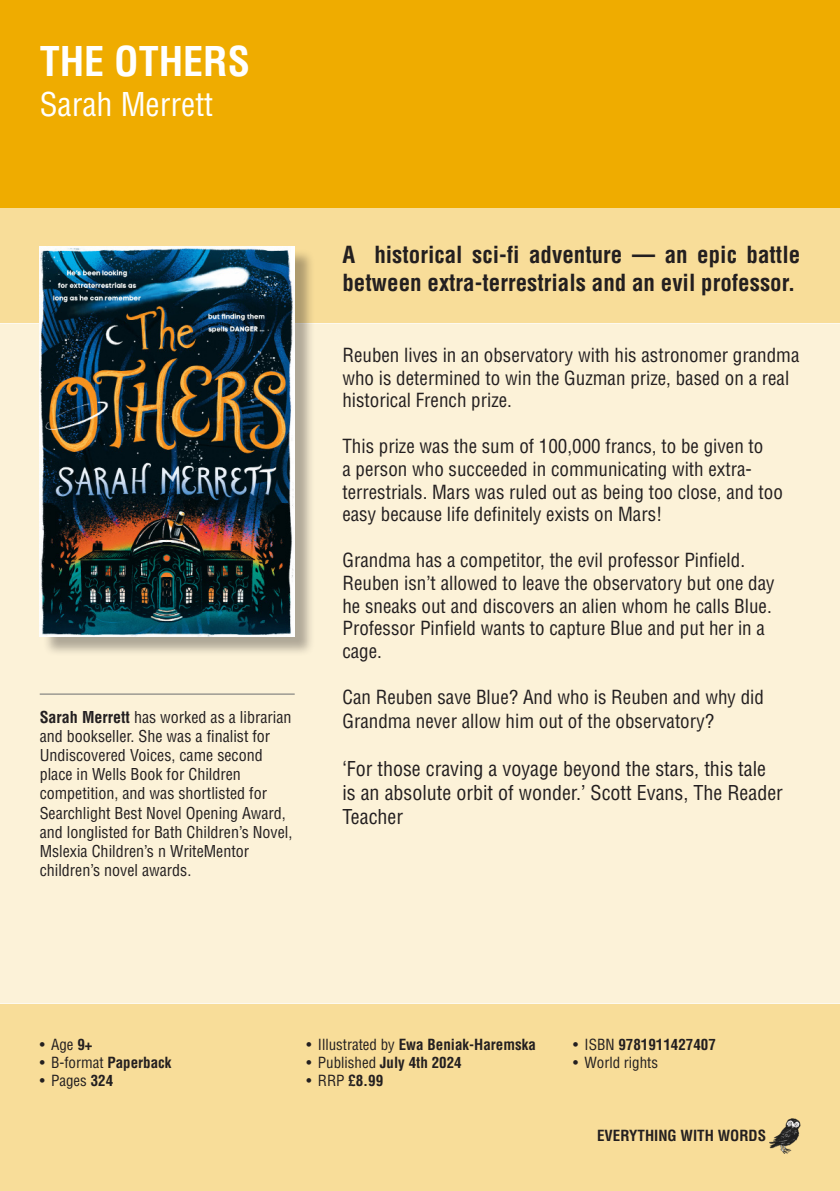
<style>
.page{position:relative;width:840px;height:1191px;background:#fff}
.page>*{position:absolute;margin:0;border:0;box-sizing:border-box;transform-origin:0 0}
.t1{font:700 condensed 40px "Helvetica";color:#fff}
.t2{font:condensed 32px "Helvetica";color:#fff}
.t3{font:700 condensed 23px/27.6px "Helvetica";color:#231f20}
.t4{font:condensed 20px/24px "Helvetica";color:#231f20}
.t5{font:condensed 19px/22.8px "Helvetica";color:#231f20}
.t6{font:condensed 16px/19.2px "Helvetica";color:#231f20}
.t7{font:700 condensed 15px "Helvetica";color:#231f20}
.t8{font:condensed 15px "Helvetica";color:#231f20}
.s1{font-weight:700}
.s2{font-weight:400}
</style>
<div class="page">
<div style="left:0;top:0;width:839px;height:1191px;background:#efac00"></div>
<div style="left:0;top:323px;width:839px;height:680px;background:#fcf2d8"></div>
<div style="left:0;top:1003px;width:839px;height:188px;background:#f8dd99"></div>
<div style="left:0;top:208px;width:839px;height:115px;background:#f8dd99"></div>
<hr style="left:40px;top:693px;width:254px;height:1px;background:#6c6d70">
<div style="left:42px;top:248px;width:273px;height:409px;background:#231f20;opacity:.35"></div>
<img style="left:40px;top:247px;width:254px;height:389px">
<img style="left:769px;top:1118px;width:30px;height:35px">
<p class="t1" style="left:40px;top:37px;width:212px">THE OTHERS</p>
<p class="t2" style="left:40px;top:85px;width:175px">Sarah Merrett</p>
<p class="t6" style="left:40px;top:707px;width:254px"><span class="s1">Sarah Merrett</span> has worked as a librarian and bookseller. She was a finalist for Undiscovered Voices, came second place in Wells Book for Children competition, and was shortlisted for Searchlight Best Novel Opening Award, and longlisted for Bath Children’s Novel, Mslexia Children’s n WriteMentor children’s novel awards.</p>
<p class="t3" style="left:342px;top:241px;width:459px">A historical sci-fi adventure — an epic battle between extra-terrestrials and an evil professor.</p>
<p class="t5" style="left:342px;top:343px;width:458px">Reuben lives in an observatory with his astronomer grandma who is determined to win the Guzman prize, based on a real historical French prize.</p>
<p class="t5" style="left:342px;top:434px;width:442px">This prize was the sum of 100,000 francs, to be given to<br>a person who succeeded in communicating with extra&shy;terrestrials. Mars was ruled out as being too close, and too easy because life definitely exists on Mars!</p>
<p class="t5" style="left:342px;top:548px;width:433px">Grandma has a competitor, the evil professor Pinfield.<br>Reuben isn’t allowed to leave the observatory but one day he sneaks out and discovers an alien whom he calls Blue.<br>Professor Pinfield wants to capture Blue and put her in a cage.</p>
<p class="t5" style="left:342px;top:685px;width:423px;line-height:24px">Can Reuben save Blue? And who is Reuben and why did<br>Grandma never allow him out of the observatory?</p>
<p class="t4" style="left:342px;top:756px;width:442px">‘For those craving a voyage beyond the stars, this tale is an absolute orbit of wonder.’ Scott Evans, The Reader<br>Teacher</p>
<p class="t8" style="left:40px;top:1035px;width:54px">• Age <span class="s1">9+</span></p>
<p class="t8" style="left:40px;top:1053px;width:133px">• B-format <span class="s1">Paperback</span></p>
<p class="t8" style="left:40px;top:1071px;width:75px">• Pages <span class="s1">324</span></p>
<p class="t7" style="left:306px;top:1035px;width:231px"><span class="s2">• Illustrated by</span> Ewa Beniak-Haremska</p>
<p class="t7" style="left:306px;top:1053px;width:157px"><span class="s2">• Published</span> July 4th 2024</p>
<p class="t7" style="left:306px;top:1071px;width:78px"><span class="s2">• RRP</span> £8.99</p>
<p class="t7" style="left:573px;top:1035px;width:144px"><span class="s2">• ISBN</span> 9781911427407</p>
<p class="t8" style="left:573px;top:1053px;width:86px">• World rights</p>
<p class="t7" style="left:596px;top:1126px;width:170px">EVERYTHING WITH WORDS</p>
</div>
